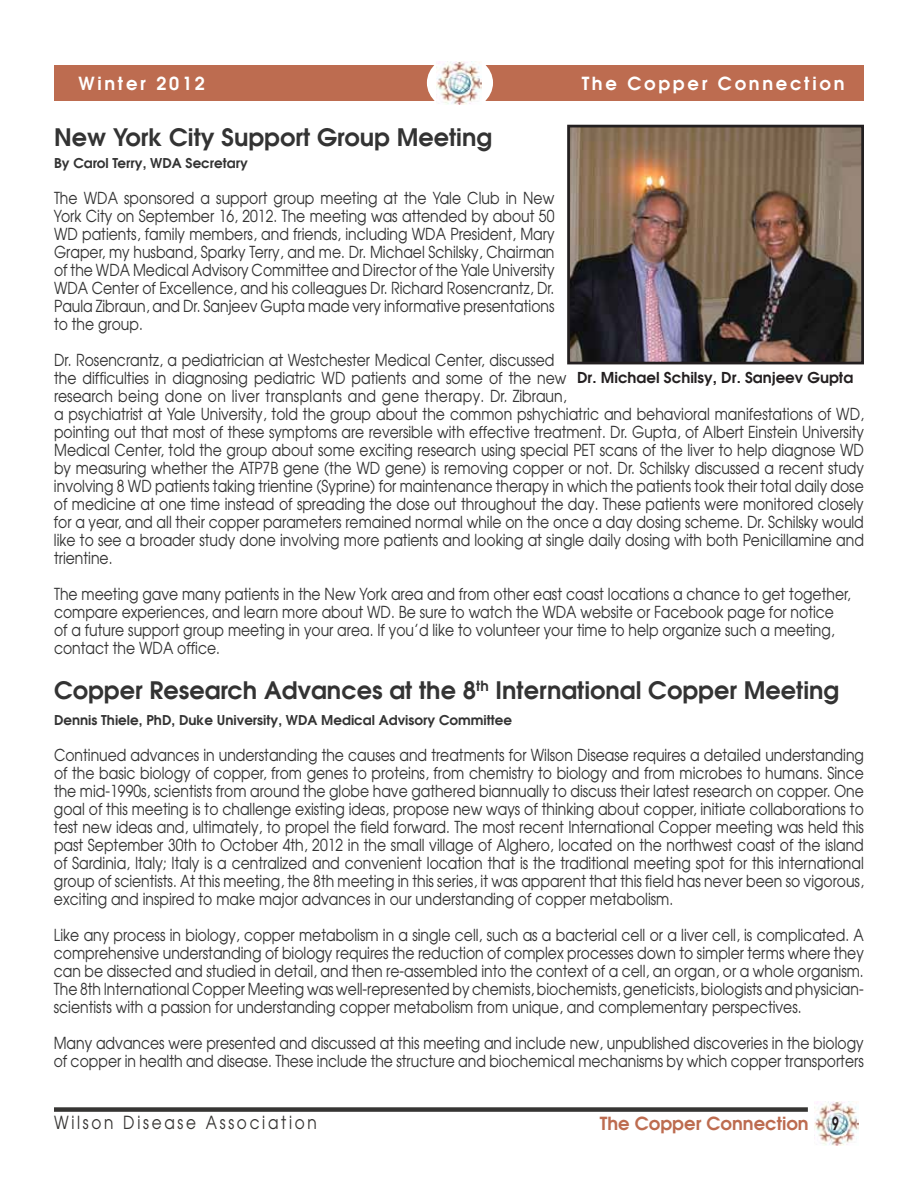
<style>
.page{position:relative;width:918px;height:1188px;background:#fff}
.page>*{position:absolute;margin:0;border:0;box-sizing:border-box;transform-origin:0 0}
.t1{font:600 24px "Avant Garde";color:#333}
.t2{font:600 18px "Avant Garde";letter-spacing:.15em;color:#fff}
.t3{font:100 18px "Avant Garde";letter-spacing:.15em;color:#363533}
.t4{font:600 18px "Avant Garde";color:#bd6c50}
.t5{font:600 18px "Avant Garde";color:#231f20;scale:.67 1}
.t6{font:100 16.5px/18px "Avant Garde";color:#333;text-align:justify}
.t7{font:600 15px "Avant Garde";color:#231f20}
.t8{font:600 13.5px "Avant Garde";color:#333}
</style>
<div class="page">
<div style="left:54px;top:65px;width:810px;height:36px;background:#bd6c50"></div>
<div style="left:54px;top:1107px;width:754px;height:5px;background:#363533"></div>
<img style="left:814px;top:1102px;width:45px;height:43px">
<div style="left:427px;top:55px;width:66px;height:56px;background:#fff;border-radius:50%"></div>
<img style="left:437px;top:61px;width:44px;height:43px">
<img style="left:571px;top:129px;width:289px;height:231px">
<div style="left:567px;top:125px;width:297px;height:239px;border:3px solid #231f20"></div>
<p class="t2" style="left:79px;top:72px;width:128px">Winter 2012</p>
<p class="t2" style="left:582px;top:72px;width:264px">The Copper Connection</p>
<h1 class="t1" style="left:54px;top:121px;width:440px">New York City Support Group Meeting</h1>
<p class="t8" style="left:54px;top:154px;width:195px">By Carol Terry, WDA Secretary</p>
<p class="t6" style="left:54px;top:189px;width:502px">The WDA sponsored a support group meeting at the Yale Club in New York City on September 16, 2012. The meeting was attended by about 50<br>WD patients, family members, and friends, including WDA President, Mary Graper, my husband, Sparky Terry, and me. Dr. Michael Schilsky, Chairman of the WDA Medical Advisory Committee and Director of the Yale University WDA Center of Excellence, and his colleagues Dr. Richard Rosencrantz, Dr.<br>Paula Zibraun, and Dr. Sanjeev Gupta made very informative presentations to the group.</p>
<p class="t6" style="left:54px;top:351px;width:812px;text-align:left">Dr. Rosencrantz, a pediatrician at Westchester Medical Center, discussed<br>the difficulties in diagnosing pediatric WD patients and some of the new<br>research being done on liver transplants and gene therapy. Dr. Zibraun,<br>a psychiatrist at Yale University, told the group about the common pshychiatric and behavioral manifestations of WD, pointing out that most of these symptoms are reversible with effective treatment. Dr. Gupta, of Albert Einstein University Medical Center, told the group about some exciting research using special PET scans of the liver to help diagnose WD by measuring whether the ATP7B gene (the WD gene) is removing copper or not. Dr. Schilsky discussed a recent study involving 8 WD patients taking trientine (Syprine) for maintenance therapy in which the patients took their total daily dose of medicine at one time instead of spreading the dose out throughout the day. These patients were monitored closely for a year, and all their copper parameters remained normal while on the once a day dosing scheme. Dr. Schilsky would like to see a broader study done involving more patients and looking at single daily dosing with both Penicillamine and trientine.</p>
<p class="t6" style="left:54px;top:585px;width:798px;text-align:left">The meeting gave many patients in the New York area and from other east coast locations a chance to get together, compare experiences, and learn more about WD. Be sure to watch the WDA website or Facebook page for notice of a future support group meeting in your area. If you’d like to volunteer your time to help organize such a meeting, contact the WDA office.</p>
<h1 class="t1" style="left:54px;top:674px;width:787px">Copper Research Advances at the 8<sup>th</sup> International Copper Meeting</h1>
<p class="t8" style="left:54px;top:711px;width:460px">Dennis Thiele, PhD, Duke University, WDA Medical Advisory Committee</p>
<p class="t6" style="left:54px;top:745px;width:812px">Continued advances in understanding the causes and treatments for Wilson Disease requires a detailed understanding of the basic biology of copper, from genes to proteins, from chemistry to biology and from microbes to humans. Since the mid-1990s, scientists from around the globe have gathered biannually to discuss their latest research on copper. One goal of this meeting is to challenge existing ideas, propose new ways of thinking about copper, initiate collaborations to test new ideas and, ultimately, to propel the field forward. The most recent International Copper meeting was held this past September 30th to October 4th, 2012 in the small village of Alghero, located on the northwest coast of the island of Sardinia, Italy; Italy is a centralized and convenient location that is the traditional meeting spot for this international group of scientists. At this meeting, the 8th meeting in this series, it was apparent that this field has never been so vigorous, exciting and inspired to make major advances in our understanding of copper metabolism.</p>
<p class="t6" style="left:54px;top:925px;width:812px">Like any process in biology, copper metabolism in a single cell, such as a bacterial cell or a liver cell, is complicated. A comprehensive understanding of biology requires the reduction of complex processes down to simpler terms where they can be dissected and studied in detail, and then re-assembled into the context of a cell, an organ, or a whole organism.<br>The 8th International Copper Meeting was well-represented by chemists, biochemists, geneticists, biologists and physician&shy;scientists with a passion for understanding copper metabolism from unique, and complementary perspectives.</p>
<p class="t6" style="left:54px;top:1033px;width:812px">Many advances were presented and discussed at this meeting and include new, unpublished discoveries in the biology of copper in health and disease. These include the structure and biochemical mechanisms by which copper transporters</p>
<p class="t7" style="left:577px;top:368px;width:278px">Dr. Michael Schilsy, Dr. Sanjeev Gupta</p>
<p class="t3" style="left:54px;top:1111px;width:264px">Wilson Disease Association</p>
<p class="t4" style="left:600px;top:1111px;width:210px">The Copper Connection</p>
<p class="t5" style="left:832px;top:1111px;width:12px">9</p>
</div>
